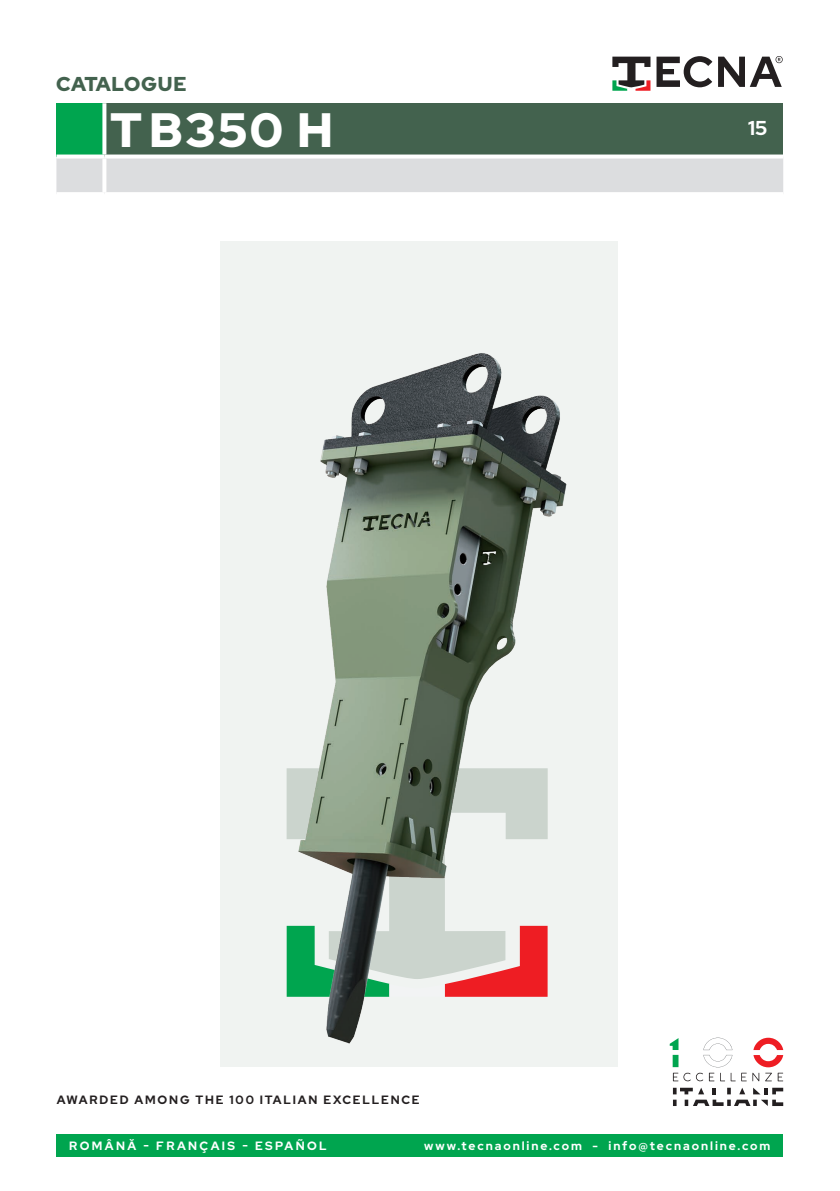
<style>
.page{position:relative;width:840px;height:1191px;background:#fff}
.page>*{position:absolute;margin:0;border:0;box-sizing:border-box;transform-origin:0 0}
.t1{font:900 48px "Red Hat Display";letter-spacing:.05em;color:#fff}
.t2{font:900 20px "Red Hat Display";letter-spacing:.04em;color:#43624e}
.t3{font:700 20px "Red Hat Display";color:#fff}
.t4{font:700 12px "Red Hat Display";letter-spacing:.16em;color:#fff}
.t5{font:700 12px "Red Hat Display";letter-spacing:.15em;color:#231f20}
.t6{font:700 12px "Red Hat Display";letter-spacing:.2em;color:#fff}
</style>
<div class="page">
<div style="left:57px;top:1134px;width:725px;height:23px;background:#00a54f"></div>
<div style="left:56px;top:103px;width:48px;height:53px;background:#00a54f"></div>
<div style="left:104px;top:103px;width:678px;height:53px;background:#43624e"></div>
<div style="left:56px;top:158px;width:726px;height:34px;background:#dcdddf"></div>
<svg style="left:102px;top:158px;width:4px;height:34px"></svg>
<svg style="left:102px;top:103px;width:4px;height:51px"></svg>
<svg style="left:56px;top:154px;width:48px;height:3px"></svg>
<svg style="left:104px;top:154px;width:678px;height:3px;fill:#fff"></svg>
<div style="left:221px;top:241px;width:396px;height:825px;background:#f0f3f1"></div>
<svg style="left:656px;top:56px;width:126px;height:31px"></svg>
<svg style="left:612px;top:57px;width:38px;height:34px"></svg>
<img style="left:286px;top:353px;width:281px;height:691px">
<svg style="left:672px;top:1087px;width:110px;height:19px"></svg>
<svg style="left:669px;top:1037px;width:77px;height:44px"></svg>
<svg style="left:752px;top:1037px;width:30px;height:44px"></svg>
<h2 class="t2" style="left:56px;top:71px;width:132px">CATALOGUE</h2>
<h1 class="t1" style="left:110px;top:98px;width:224px">TB350 H</h1>
<h2 class="t3" style="left:747px;top:115px;width:21px">15</h2>
<p class="t5" style="left:57px;top:1092px;width:364px">AWARDED AMONG THE 100 ITALIAN EXCELLENCE</p>
<p class="t6" style="left:69px;top:1138px;width:259px">ROMÂNĂ - FRANÇAIS - ESPAÑOL</p>
<p class="t4" style="left:424px;top:1138px;width:347px">www.tecnaonline.com - info@tecnaonline.com</p>
</div>
